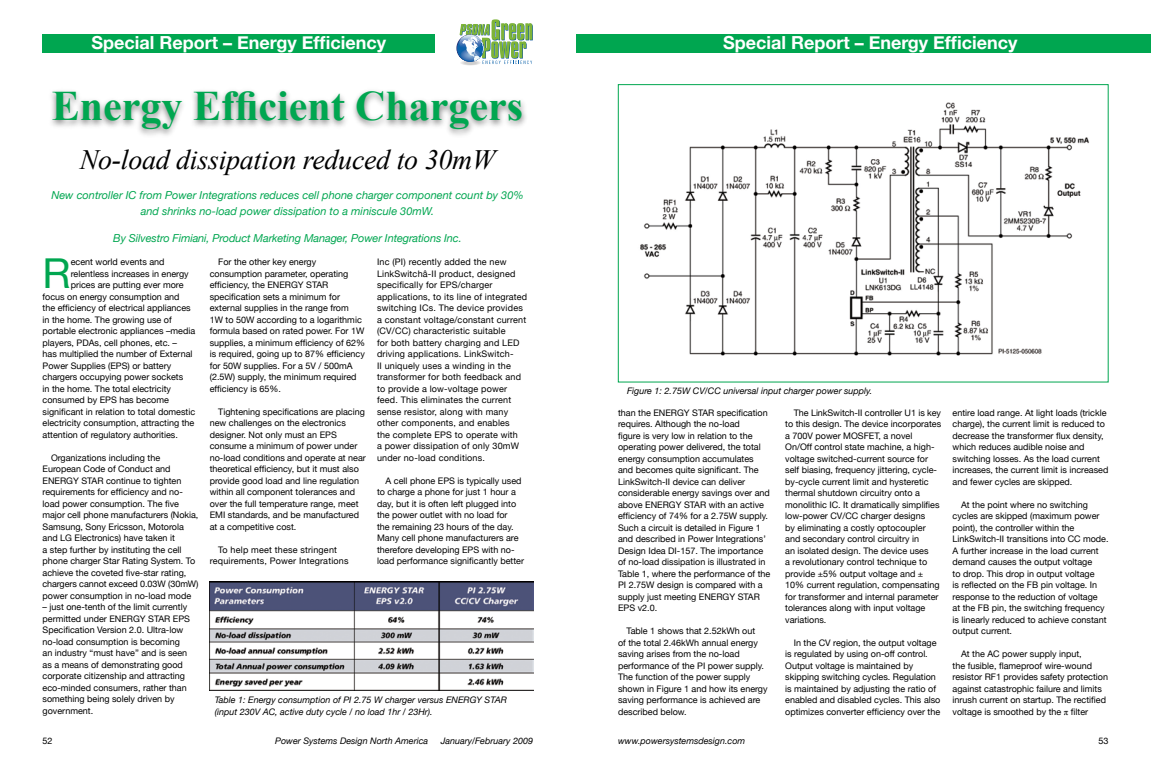
<style>
.page{position:relative;width:1151px;height:774px;background:#fff}
.page>*{position:absolute;margin:0;border:0;box-sizing:border-box;transform-origin:0 0}
.t1{font:700 42px "Times New Roman";color:#00a650}
.t2{font:41.2px "Helvetica Neue";color:#00a650}
.t3{font:italic 28px "Times New Roman";letter-spacing:-.01em;color:#000}
.t4{font:700 18px "Helvetica Neue";color:#fff}
.t5{font:italic 11px/16.5px "Helvetica Neue";color:#00a650;text-align:center}
.t6{font:9px/11.5px "Helvetica Neue";color:#000}
.t7{font:9px/11.5px "Helvetica Neue";letter-spacing:.02em;color:#000;text-align:center}
.t8{font:italic 9px/11.5px "Helvetica Neue";color:#000}
</style>
<div class="page">
<div style="left:575px;top:34px;width:576px;height:18px;background:#00a650"></div>
<svg style="left:459px;top:59px;width:22px;height:6px"></svg>
<svg style="left:456px;top:19px;width:77px;height:45px"></svg>
<div style="left:43px;top:34px;width:392px;height:18px;background:#00a650"></div>
<div style="left:47px;top:87px;width:482px;height:52px;background:#000;opacity:.5"></div>
<img style="left:210px;top:581px;width:323px;height:109px">
<img style="left:640px;top:102px;width:449px;height:254px">
<div style="left:618px;top:84px;width:490px;height:298px;border:1px solid #00a650"></div>
<p class="t4" style="left:92px;top:32px;width:296px">Special Report – Energy Efficiency</p>
<p class="t4" style="left:723px;top:32px;width:296px">Special Report – Energy Efficiency</p>
<p class="t1" style="left:52px;top:77px;width:473px">Energy Efficient Chargers</p>
<p class="t3" style="left:80px;top:140px;width:417px">No-load dissipation reduced to 30mW</p>
<p class="t5" style="left:51px;top:186px;width:474px">New controller IC from Power Integrations reduces cell phone charger component count by 30% and shrinks no-load power dissipation to a miniscule 30mW.</p>
<p class="t5" style="left:113px;top:230px;width:350px">By Silvestro Fimiani, Product Marketing Manager, Power Integrations Inc.</p>
<p class="t2" style="left:43px;top:249px;width:30px">R</p>
<p class="t6" style="left:71px;top:256px;width:95px">ecent world events and</p>
<p class="t4" style="left:133px;top:32px;width:296px">Special Report – Energy Efficiency</p>
<p class="t7" style="left:377px;top:256px;width:152px;text-align:left">Inc (PI) recently added the new LinkSwitchâ-II product, designed specifically for EPS/charger applications, to its line of integrated switching ICs. The device provides a constant voltage/constant current (CV/CC) characteristic suitable<br>for both battery charging and LED driving applications. LinkSwitch-<br>II uniquely uses a winding in the transformer for both feedback and to provide a low-voltage power feed. This eliminates the current sense resistor, along with many other components, and enables<br>the complete EPS to operate with<br>a power dissipation of only 30mW under no-load conditions.</p>
<p class="t6" style="left:377px;top:474px;width:149px;text-indent:8px">A cell phone EPS is typically used to charge a phone for just 1 hour a day, but it is often left plugged into the power outlet with no load for<br>the remaining 23 hours of the day.<br>Many cell phone manufacturers are therefore developing EPS with no&shy;load performance significantly better</p>
<p class="t6" style="left:210px;top:256px;width:157px;text-indent:8px">For the other key energy consumption parameter, operating efficiency, the ENERGY STAR specification sets a minimum for external supplies in the range from<br>1W to 50W according to a logarithmic formula based on rated power. For 1W supplies, a minimum efficiency of 62% is required, going up to 87% efficiency for 50W supplies. For a 5V / 500mA (2.5W) supply, the minimum required efficiency is 65%.</p>
<p class="t6" style="left:210px;top:405px;width:158px;text-indent:8px">Tightening specifications are placing new challenges on the electronics designer. Not only must an EPS consume a minimum of power under no-load conditions and operate at near theoretical efficiency, but it must also provide good load and line regulation within all component tolerances and over the full temperature range, meet EMI standards, and be manufactured at a competitive cost.</p>
<p class="t7" style="left:210px;top:543px;width:140px">To help meet these stringent requirements, Power Integrations</p>
<p class="t6" style="left:71px;top:268px;width:119px">relentless increases in energy</p>
<p class="t6" style="left:71px;top:279px;width:114px">prices are putting ever more</p>
<p class="t6" style="left:43px;top:291px;width:139px">focus on energy consumption and</p>
<p class="t6" style="left:43px;top:302px;width:150px">the efficiency of electrical appliances</p>
<p class="t6" style="left:43px;top:314px;width:131px">in the home. The growing use of</p>
<p class="t6" style="left:43px;top:325px;width:154px">portable electronic appliances –media</p>
<p class="t6" style="left:43px;top:337px;width:136px">players, PDAs, cell phones, etc. –</p>
<p class="t6" style="left:43px;top:348px;width:152px">has multiplied the number of External</p>
<p class="t6" style="left:43px;top:360px;width:130px">Power Supplies (EPS) or battery</p>
<p class="t6" style="left:43px;top:371px;width:142px">chargers occupying power sockets</p>
<p class="t6" style="left:43px;top:383px;width:130px">in the home. The total electricity</p>
<p class="t6" style="left:43px;top:394px;width:128px">consumed by EPS has become</p>
<p class="t6" style="left:43px;top:406px;width:154px">significant in relation to total domestic</p>
<p class="t6" style="left:43px;top:417px;width:153px">electricity consumption, attracting the</p>
<p class="t6" style="left:43px;top:429px;width:137px">attention of regulatory authorities.</p>
<p class="t6" style="left:43px;top:452px;width:158px;text-indent:8px">Organizations including the European Code of Conduct and ENERGY STAR continue to tighten requirements for efficiency and no&shy;load power consumption. The five major cell phone manufacturers (Nokia, Samsung, Sony Ericsson, Motorola and LG Electronics) have taken it<br>a step further by instituting the cell phone charger Star Rating System. To achieve the coveted five-star rating, chargers cannot exceed 0.03W (30mW) power consumption in no-load mode</p>
<p class="t6" style="left:43px;top:601px;width:149px">– just one-tenth of the limit currently permitted under ENERGY STAR EPS<br>Specification Version 2.0. Ultra-low no-load consumption is becoming an industry “must have” and is seen as a means of demonstrating good corporate citizenship and attracting eco-minded consumers, rather than something being solely driven by government.</p>
<p class="t8" style="left:627px;top:385px;width:247px">Figure 1: 2.75W CV/CC universal input charger power supply.</p>
<p class="t6" style="left:618px;top:407px;width:154px">than the ENERGY STAR specification requires. Although the no-load<br>figure is very low in relation to the operating power delivered, the total energy consumption accumulates and becomes quite significant. The LinkSwitch-II device can deliver considerable energy savings over and above ENERGY STAR with an active efficiency of 74% for a 2.75W supply.<br>Such a circuit is detailed in Figure 1 and described in Power Integrations’ Design Idea DI-157. The importance of no-load dissipation is illustrated in Table 1, where the performance of the PI 2.75W design is compared with a supply just meeting ENERGY STAR EPS v2.0.</p>
<p class="t6" style="left:618px;top:625px;width:151px;text-indent:8px">Table 1 shows that 2.52kWh out<br>of the total 2.46kWh annual energy saving arises from the no-load performance of the PI power supply.<br>The function of the power supply shown in Figure 1 and how its energy saving performance is achieved are described below.</p>
<p class="t6" style="left:785px;top:407px;width:158px;text-indent:8px">The LinkSwitch-II controller U1 is key to this design. The device incorporates a 700V power MOSFET, a novel On/Off control state machine, a high&shy;voltage switched-current source for self biasing, frequency jittering, cycle&shy;by-cycle current limit and hysteretic thermal shutdown circuitry onto a monolithic IC. It dramatically simplifies low-power CV/CC charger designs<br>by eliminating a costly optocoupler and secondary control circuitry in<br>an isolated design. The device uses<br>a revolutionary control technique to provide ±5% output voltage and ± 10% current regulation, compensating for transformer and internal parameter tolerances along with input voltage variations.</p>
<p class="t6" style="left:785px;top:637px;width:157px;text-indent:8px">In the CV region, the output voltage is regulated by using on-off control.<br>Output voltage is maintained by skipping switching cycles. Regulation is maintained by adjusting the ratio of enabled and disabled cycles. This also optimizes converter efficiency over the</p>
<p class="t6" style="left:952px;top:407px;width:157px">entire load range. At light loads (trickle charge), the current limit is reduced to decrease the transformer flux density, which reduces audible noise and switching losses. As the load current increases, the current limit is increased and fewer cycles are skipped.</p>
<p class="t6" style="left:952px;top:499px;width:157px;text-indent:8px">At the point where no switching cycles are skipped (maximum power point), the controller within the LinkSwitch-II transitions into CC mode.<br>A further increase in the load current demand causes the output voltage<br>to drop. This drop in output voltage<br>is reflected on the FB pin voltage. In response to the reduction of voltage<br>at the FB pin, the switching frequency is linearly reduced to achieve constant output current.</p>
<p class="t6" style="left:952px;top:648px;width:157px;text-indent:8px">At the AC power supply input,<br>the fusible, flameproof wire-wound resistor RF1 provides safety protection against catastrophic failure and limits inrush current on startup. The rectified voltage is smoothed by the π filter</p>
<p class="t8" style="left:215px;top:694px;width:294px">Table 1: Energy consumption of PI 2.75 W charger versus ENERGY STAR (input 230V AC, active duty cycle / no load 1hr / 23Hr).</p>
<p class="t6" style="left:42px;top:735px;width:12px">52</p>
<p class="t8" style="left:275px;top:735px;width:154px">Power Systems Design North America</p>
<p class="t8" style="left:441px;top:735px;width:94px">January/February 2009</p>
<p class="t8" style="left:618px;top:735px;width:129px">www.powersystemsdesign.com</p>
<p class="t6" style="left:1098px;top:735px;width:12px">53</p>
</div>
